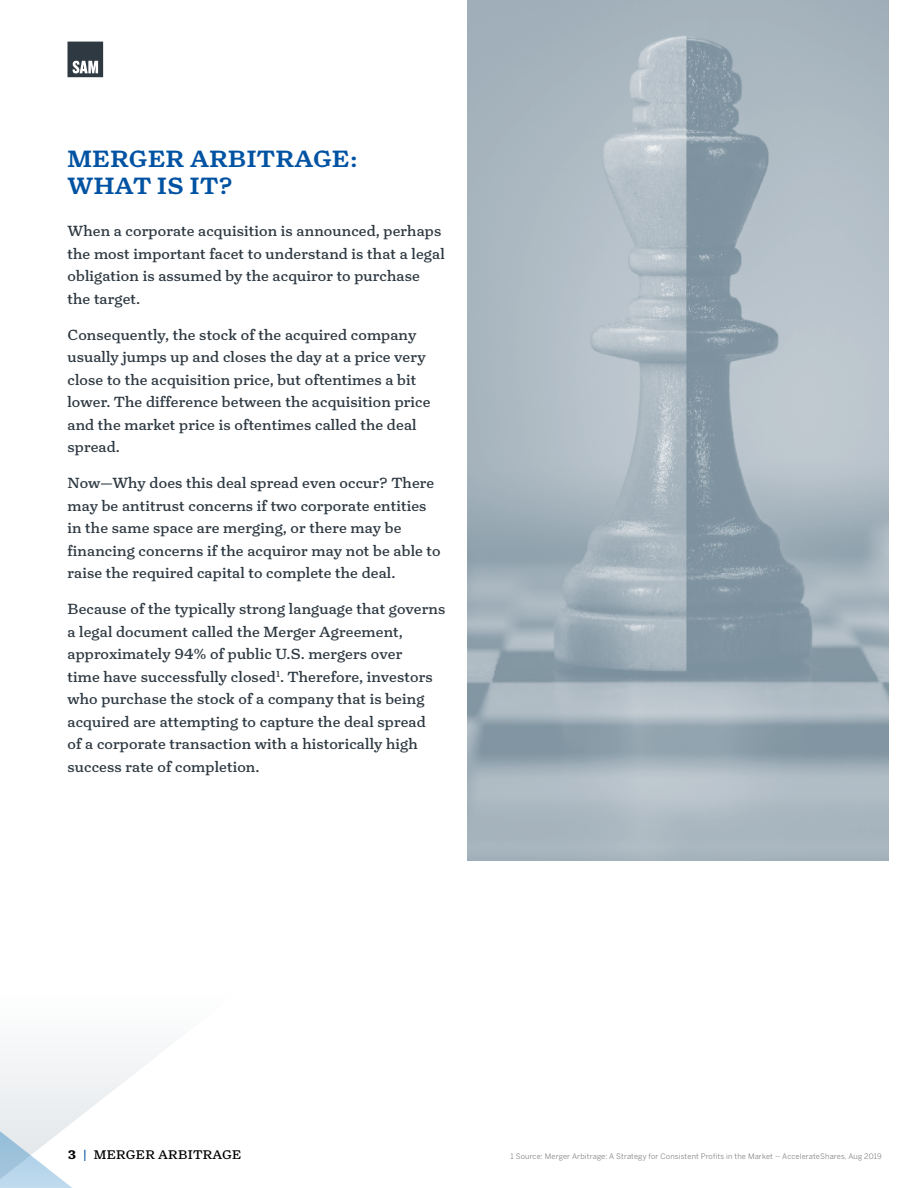
<style>
.page{position:relative;width:918px;height:1188px;background:#fff}
.page>*{position:absolute;margin:0;border:0;box-sizing:border-box;transform-origin:0 0}
.t1{font:500 24px/27px "Turnip";letter-spacing:.02em;color:#0052a2}
.t2{font:15px/22.5px "Turnip";letter-spacing:.01em;color:#2e3942}
.t3{font:12.75px "Turnip";letter-spacing:.02em;color:#000}
.t4{font:7.5px "Benton Sans";letter-spacing:.02em;color:#808285}
.s1{font-weight:700}
.s2{color:#0052a2}
</style>
<div class="page">
<svg style="left:0;top:1054px;width:158px;height:134px"></svg>
<svg style="left:68px;top:42px;width:35px;height:35px"></svg>
<img style="left:468px;top:0;width:421px;height:860px">
<h1 class="t1" style="left:68px;top:145px;width:292px">MERGER ARBITRAGE:<br>WHAT IS IT?</h1>
<p class="t2" style="left:68px;top:220px;width:379px">When a corporate acquisition is announced, perhaps the most important facet to understand is that a legal obligation is assumed by the acquiror to purchase the target.</p>
<p class="t2" style="left:68px;top:323px;width:365px">Consequently, the stock of the acquired company usually jumps up and closes the day at a price very close to the acquisition price, but oftentimes a bit lower. The difference between the acquisition price and the market price is oftentimes called the deal spread.</p>
<p class="t2" style="left:68px;top:472px;width:375px">Now—Why does this deal spread even occur? There may be antitrust concerns if two corporate entities in the same space are merging, or there may be financing concerns if the acquiror may not be able to raise the required capital to complete the deal.</p>
<p class="t2" style="left:68px;top:598px;width:379px">Because of the typically strong language that governs a legal document called the Merger Agreement, approximately 94% of public U.S. mergers over<br>time have successfully closed<sup>1</sup>. Therefore, investors who purchase the stock of a company that is being acquired are attempting to capture the deal spread<br>of a corporate transaction with a historically high success rate of completion.</p>
<p class="t3" style="left:68px;top:1146px;width:175px"><span class="s1">3</span> <span class="s2">|</span> MERGER ARBITRAGE</p>
<p class="t4" style="left:511px;top:1152px;width:373px">1 Source: Merger Arbitrage: A Strategy for Consistent Profits in the Market -- AccelerateShares, Aug 2019</p>
</div>
